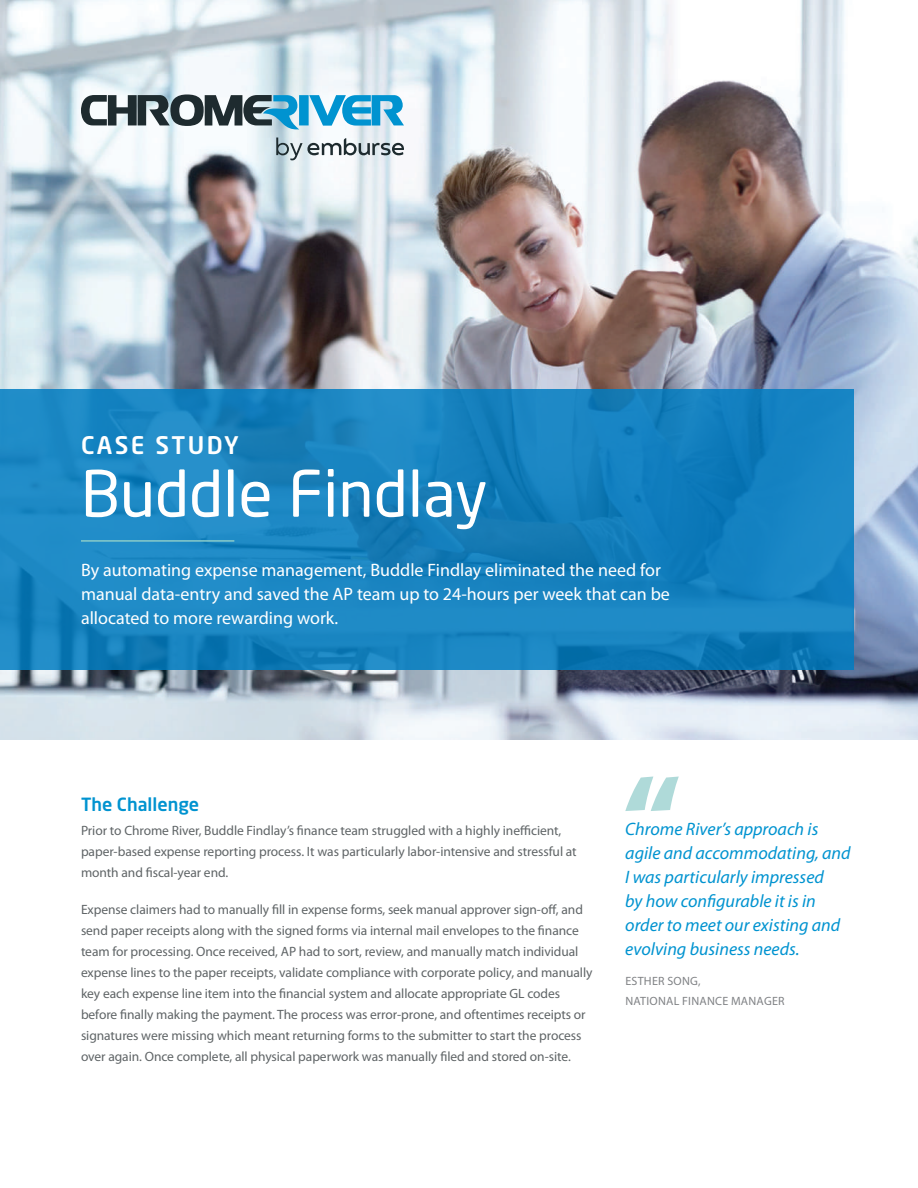
<style>
.page{position:relative;width:918px;height:1188px;background:#fff}
.page>*{position:absolute;margin:0;border:0;box-sizing:border-box;transform-origin:0 0}
.t1{font:63px "Neo Sans Std";color:#fff}
.t2{font:500 24px "Neo Sans Std";letter-spacing:.1em;color:#fff}
.t3{font:18px/24px "Myriad Pro";color:#fff}
.t4{font:italic 18px/24px "Myriad Pro";color:#0093d0}
.t5{font:500 18px "Neo Sans Std";color:#0093d0}
.t6{font:13.5px/21px "Myriad Pro";letter-spacing:-.005em;color:#5f6466}
.t7{font:12px/19.5px "Myriad Pro";letter-spacing:.02em;color:#808285}
</style>
<div class="page">
<img style="left:0;top:0;width:918px;height:740px">
<svg style="left:0;top:389px;width:853px;height:281px;fill:#1985c2"></svg>
<hr style="left:81px;top:540px;width:153px;height:2px;background:#89cbc9">
<svg style="left:625px;top:777px;width:54px;height:34px"></svg>
<svg style="left:276px;top:138px;width:128px;height:22px"></svg>
<svg style="left:81px;top:94px;width:323px;height:36px"></svg>
<h2 class="t2" style="left:81px;top:430px;width:159px">CASE STUDY</h2>
<h1 class="t1" style="left:81px;top:455px;width:409px">Buddle Findlay</h1>
<h3 class="t3" style="left:81px;top:558px;width:591px">By automating expense management, Buddle Findlay eliminated the need for manual data-entry and saved the AP team up to 24-hours per week that can be allocated to more rewarding work.</h3>
<h3 class="t5" style="left:81px;top:793px;width:120px">The Challenge</h3>
<p class="t6" style="left:81px;top:820px;width:497px">Prior to Chrome River, Buddle Findlay’s finance team struggled with a highly inefficient, paper-based expense reporting process. It was particularly labor-intensive and stressful at month and fiscal-year end.</p>
<p class="t6" style="left:81px;top:899px;width:513px">Expense claimers had to manually fill in expense forms, seek manual approver sign-off, and send paper receipts along with the signed forms via internal mail envelopes to the finance team for processing. Once received, AP had to sort, review, and manually match individual expense lines to the paper receipts, validate compliance with corporate policy, and manually key each expense line item into the financial system and allocate appropriate GL codes before finally making the payment. The process was error-prone, and oftentimes receipts or signatures were missing which meant returning forms to the submitter to start the process over again. Once complete, all physical paperwork was manually filed and stored on-site.</p>
<h3 class="t4" style="left:625px;top:817px;width:227px">Chrome River’s approach is agile and accommodating, and<br>I was particularly impressed<br>by how configurable it is in order to meet our existing and evolving business needs.</h3>
<p class="t7" style="left:625px;top:971px;width:77px">Esther Song,<br>Natio</p>
<p class="t7" style="left:658px;top:991px;width:107px">nal Finance Manager</p>
</div>
